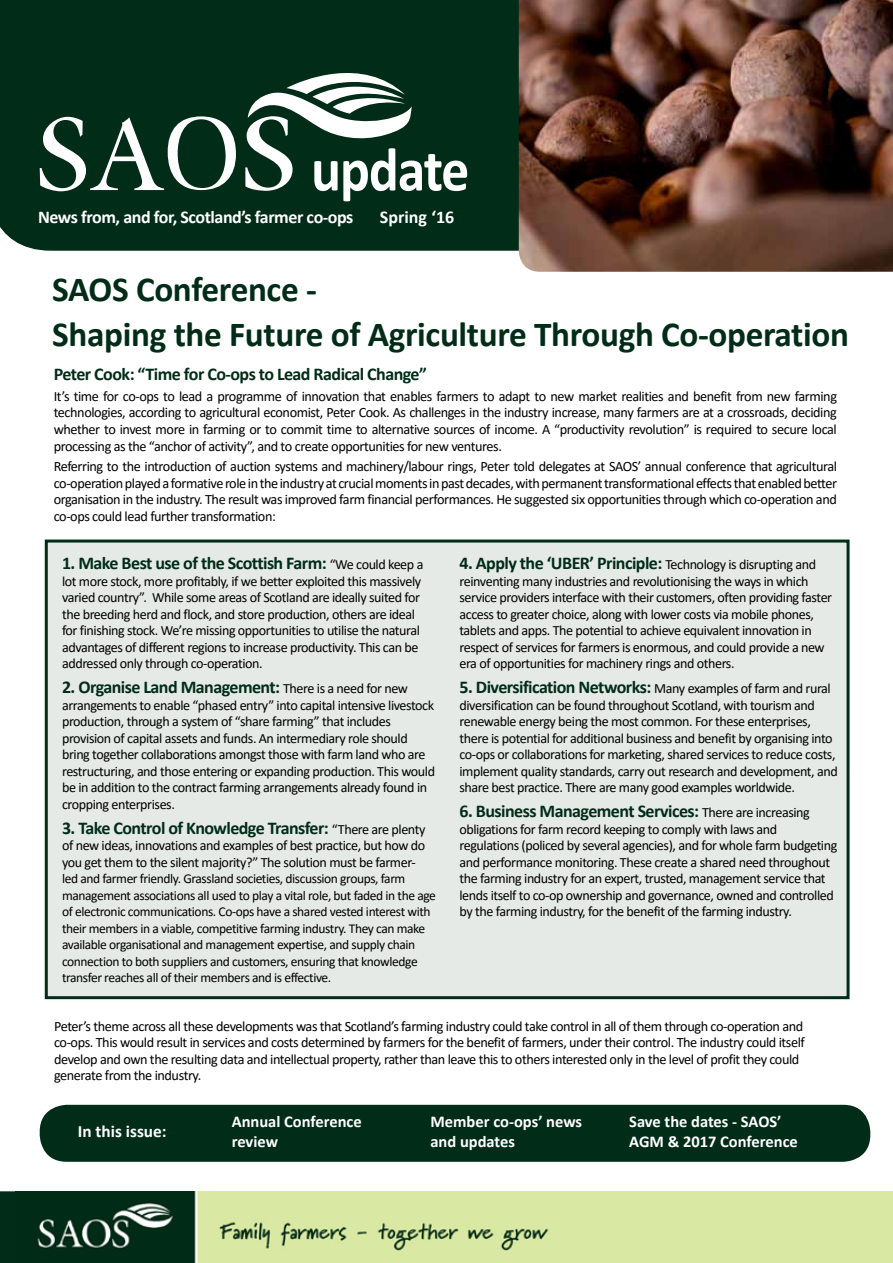
<style>
.page{position:relative;width:893px;height:1263px;background:#fff}
.page>*{position:absolute;margin:0;border:0;box-sizing:border-box;transform-origin:0 0}
.t1{font:700 62.1px "Calibri";letter-spacing:-.02em;color:#fff;scale:.9 1}
.t2{font:700 35.25px/45px "Calibri";letter-spacing:-.01em;color:#002c18}
.t3{font:700 18px "Calibri";letter-spacing:-.03em;color:#002c18}
.t4{font:700 18px "Calibri";letter-spacing:-.025em;color:#fff}
.t5{font:700 18px "Calibri";color:#fff}
.t6{font:700 17.25px "Calibri";color:#fff}
.t7{font:700 16.5px/19.8px "Calibri";color:#fff}
.t8{font:14.25px/16.5px "Calibri";letter-spacing:-.03em;color:#000;text-align:justify}
.t9{font:14.1px/16.5px "Calibri";letter-spacing:-.03em;color:#000}
.t10{font:13.5px/16.5px "Calibri";letter-spacing:-.03em;color:#000}
.s1{font-weight:400;font-size:14.1px;color:#000}
</style>
<div class="page">
<div style="left:0;top:0;width:519px;height:251px;background:#002c18"></div>
<svg style="left:40px;top:116px;width:196px;height:75px"></svg>
<svg style="left:245px;top:55px;width:167px;height:136px"></svg>
<div style="left:45px;top:539px;width:804px;height:460px;background:#e6eae7;border:3px solid #002c18"></div>
<svg style="left:0;top:1191px;width:15px;height:72px"></svg>
<div style="left:40px;top:1105px;width:830px;height:57px;background:#002c18;border-radius:27px"></div>
<img style="left:15px;top:1191px;width:878px;height:72px">
<img style="left:519px;top:0;width:374px;height:272px">
<h1 class="t1" style="left:311px;top:126px;width:177px">update</h1>
<p class="t4" style="left:38px;top:204px;width:317px">News from, and for, Scotland’s farmer co-ops</p>
<p class="t5" style="left:380px;top:204px;width:76px">Spring ‘16</p>
<h2 class="t2" style="left:52px;top:265px;width:798px">SAOS Conference -<br>Shaping the Future of Agriculture Through Co-operation</h2>
<p class="t3" style="left:54px;top:361px;width:375px">Peter Cook: “Time for Co-ops to Lead Radical Change”</p>
<p class="t8" style="left:54px;top:388px;width:785px">It’s time for co-ops to lead a programme of innovation that enables farmers to adapt to new market realities and benefit from new farming technologies, according to agricultural economist, Peter Cook. As challenges in the industry increase, many farmers are at a crossroads, deciding whether to invest more in farming or to commit time to alternative sources of income. A “productivity revolution” is required to secure local processing as the “anchor of activity”, and to create opportunities for new ventures.</p>
<p class="t8" style="left:54px;top:458px;width:785px">Referring to the introduction of auction systems and machinery/labour rings, Peter told delegates at SAOS’ annual conference that agricultural co-operation played a formative role in the industry at crucial moments in past decades, with permanent transformational effects that enabled better organisation in the industry. The result was improved farm financial performances. He suggested six opportunities through which co-operation and co-ops could lead further transformation:</p>
<p class="t3" style="left:62px;top:550px;width:363px">1. Make Best use of the Scottish Farm: <span class="s1">“We could keep a</span></p>
<p class="t9" style="left:62px;top:572px;width:361px">lot more stock, more profitably, if we better exploited this massively varied country”. While some areas of Scotland are ideally suited for the breeding herd and flock, and store production, others are ideal for finishing stock. We’re missing opportunities to utilise the natural advantages of different regions to increase productivity. This can be addressed only through co-operation.</p>
<p class="t3" style="left:62px;top:674px;width:347px">2. Organise Land Management: <span class="s1">There is a need for new</span></p>
<p class="t9" style="left:62px;top:696px;width:375px">arrangements to enable “phased entry” into capital intensive livestock production, through a system of “share farming” that includes provision of capital assets and funds. An intermediary role should bring together collaborations amongst those with farm land who are restructuring, and those entering or expanding production. This would be in addition to the contract farming arrangements already found in cropping enterprises.</p>
<p class="t3" style="left:62px;top:815px;width:365px">3. Take Control of Knowledge Transfer: <span class="s1">“There are plenty</span></p>
<p class="t9" style="left:62px;top:837px;width:365px">of new ideas, innovations and examples of best practice, but how do you get them to the silent majority?” The solution must be farmer-</p>
<p class="t10" style="left:62px;top:870px;width:375px">led and farmer friendly. Grassland societies, discussion groups, farm management associations all used to play a vital role, but faded in the age of electronic communications. Co-ops have a shared vested interest with their members in a viable, competitive farming industry. They can make available organisational and management expertise, and supply chain connection to both suppliers and customers, ensuring that knowledge transfer reaches all of their members and is effective.</p>
<p class="t3" style="left:459px;top:550px;width:358px">4. Apply the ‘UBER’ Principle: <span class="s1">Technology is disrupting and</span></p>
<p class="t9" style="left:459px;top:572px;width:374px">reinventing many industries and revolutionising the ways in which service providers interface with their customers, often providing faster access to greater choice, along with lower costs via mobile phones, tablets and apps. The potential to achieve equivalent innovation in respect of services for farmers is enormous, and could provide a new era of opportunities for machinery rings and others.</p>
<p class="t3" style="left:459px;top:674px;width:373px">5. Diversification Networks: <span class="s1">Many examples of farm and rural</span></p>
<p class="t9" style="left:459px;top:696px;width:380px">diversification can be found throughout Scotland, with tourism and renewable energy being the most common. For these enterprises, there is potential for additional business and benefit by organising into co-ops or collaborations for marketing, shared services to reduce costs, implement quality standards, carry out research and development, and share best practice. There are many good examples worldwide.</p>
<p class="t3" style="left:459px;top:798px;width:352px">6. Business Management Services: <span class="s1">There are increasing</span></p>
<p class="t9" style="left:459px;top:820px;width:379px">obligations for farm record keeping to comply with laws and regulations (policed by several agencies), and for whole farm budgeting and performance monitoring. These create a shared need throughout the farming industry for an expert, trusted, management service that lends itself to co-op ownership and governance, owned and controlled by the farming industry, for the benefit of the farming industry.</p>
<p class="t8" style="left:54px;top:1017px;width:752px;text-align:left">Peter’s theme across all these developments was that Scotland’s farming industry could take control in all of them through co-operation and co-ops. This would result in services and costs determined by farmers for the benefit of farmers, under their control. The industry could itself develop and own the resulting data and intellectual property, rather than leave this to others interested only in the level of profit they could generate from the industry.</p>
<p class="t6" style="left:78px;top:1119px;width:90px">In this issue:</p>
<p class="t7" style="left:232px;top:1111px;width:132px">Annual Conference review</p>
<p class="t7" style="left:430px;top:1111px;width:153px">Member co-ops’ news and updates</p>
<p class="t7" style="left:629px;top:1111px;width:170px">Save the dates - SAOS’<br>AGM &amp; 2017 Conference</p>
</div>
